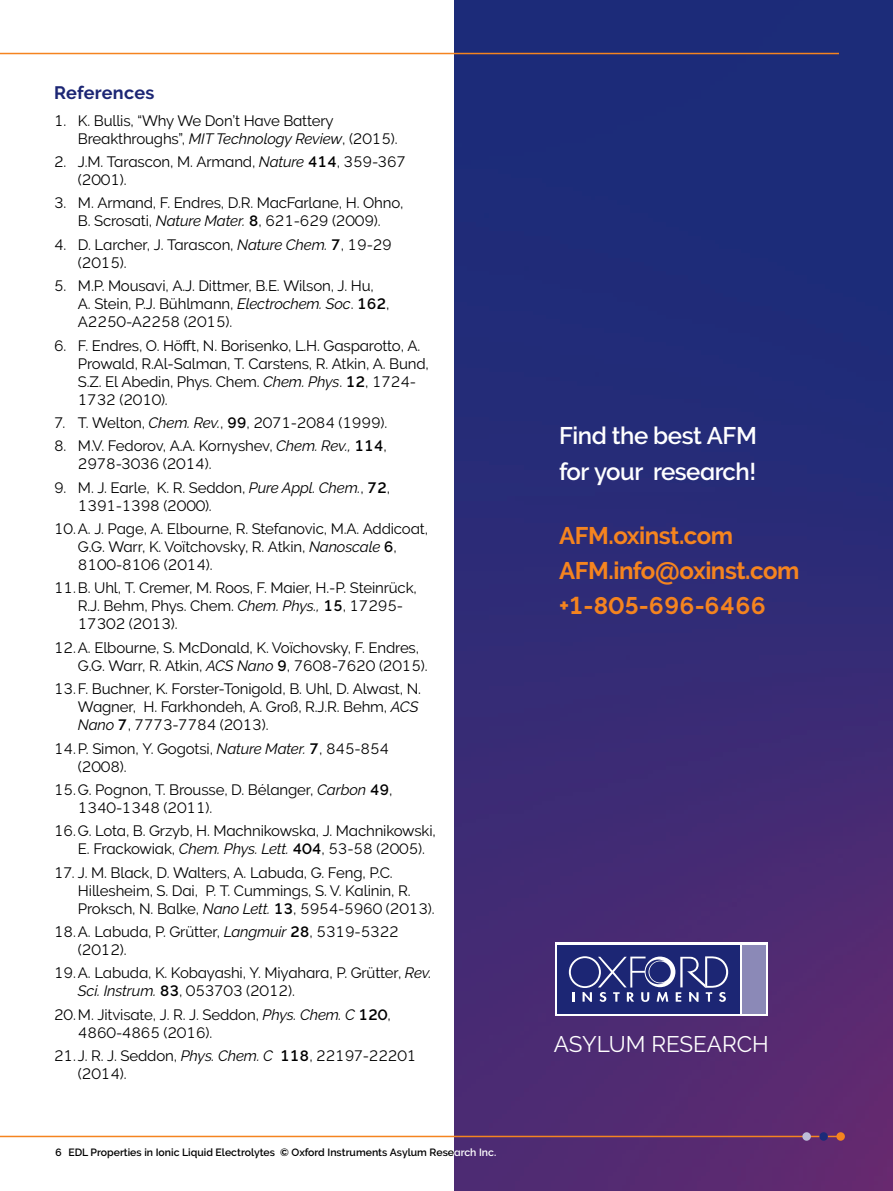
<style>
.page{position:relative;width:893px;height:1191px;background:#fff}
.page>*{position:absolute;margin:0;border:0;box-sizing:border-box;transform-origin:0 0}
.t1{font:24px/35.2px "Oxford Raleway Bold";letter-spacing:-.02em;color:#f5841f}
.t2{font:700 24px/35.2px "Oxford Raleway Semi";letter-spacing:-.02em;color:#fff}
.t3{font:22.5px "Oxford Raleway Regular";color:#fff}
.t4{font:18px "Oxford Raleway Bold";letter-spacing:.015em;color:#1c2674}
.t5{font:15px/18px "Oxford Raleway Regular";letter-spacing:-.01em;color:#000}
.t6{font:700 10.5px "Oxford Raleway Semi";color:#000}
.s1{font-family:"Oxford Raleway Italic"}
.s2{font-family:"Oxford Raleway Semi";font-weight:700}
.s3{color:#fff}
</style>
<div class="page">
<img style="left:454px;top:0;width:439px;height:1191px">
<hr style="left:0;top:53px;width:839px;height:1px;background:#f5841f">
<hr style="left:0;top:1135px;width:841px;height:2px;background:#f5841f">
<div style="left:836px;top:1132px;width:9px;height:8px;background:#f5841f;border-radius:50%"></div>
<div style="left:819px;top:1132px;width:9px;height:8px;background:#1b2b79;border-radius:50%"></div>
<div style="left:802px;top:1132px;width:9px;height:8px;background:#bdbdd9;border-radius:50%"></div>
<div style="left:555px;top:942px;width:213px;height:73px;background:linear-gradient(to bottom,#fff,#fff)"></div>
<div style="left:557px;top:944px;width:183px;height:69px;background:#1c2674"></div>
<div style="left:742px;top:944px;width:24px;height:69px;background:#8b89b7"></div>
<svg style="left:569px;top:956px;width:159px;height:46px"></svg>
<p class="t4" style="left:54px;top:83px;width:102px">References</p>
<p class="t5" style="left:78px;top:111px;width:321px;text-indent:-24px">1. K. Bullis, “Why We Don’t Have Battery<br>Breakthroughs”, <span class="s1">MIT Technology Review</span>, (2015).</p>
<p class="t5" style="left:78px;top:153px;width:330px;text-indent:-24px">2. J.M. Tarascon, M. Armand, <span class="s1">Nature</span> <span class="s2">414</span>, 359-367 (2001).</p>
<p class="t5" style="left:54px;top:194px;width:351px;text-align:center">3. M. Armand, F. Endres, D.R. MacFarlane, H. Ohno,<br>B. Scrosati, <span class="s1">Nature Mater.</span> <span class="s2">8</span>, 621-629 (2009).</p>
<p class="t5" style="left:78px;top:235px;width:315px;text-indent:-24px">4. D. Larcher, J. Tarascon, <span class="s1">Nature Chem.</span> <span class="s2">7</span>, 19-29 (2015).</p>
<p class="t5" style="left:78px;top:277px;width:313px;text-indent:-24px">5. M.P. Mousavi, A.J. Dittmer, B.E. Wilson, J. Hu,<br>A. Stein, P.J. Bühlmann, <span class="s1">Electrochem. Soc</span>. <span class="s2">162</span>,<br>A2250-A2258 (2015).</p>
<p class="t5" style="left:78px;top:336px;width:352px;text-indent:-24px">6. F. Endres, O. Höfft, N. Borisenko, L.H. Gasparotto, A.<br>Prowald, R.Al-Salman, T. Carstens, R. Atkin, A. Bund, S.Z. El Abedin, Phys. Chem. <span class="s1">Chem. Phys</span>. <span class="s2">12</span>, 1724- 1732 (2010).</p>
<p class="t5" style="left:54px;top:414px;width:335px">7. T. Welton, <span class="s1">Chem. Rev.</span>, <span class="s2">99</span>, 2071-2084 (1999).</p>
<p class="t5" style="left:78px;top:437px;width:310px;text-indent:-24px">8. M.V. Fedorov, A.A. Kornyshev, <span class="s1">Chem. Rev.,</span> <span class="s2">114</span>,<br>2978-3036 (2014).</p>
<p class="t5" style="left:78px;top:478px;width:314px;text-indent:-24px">9. M. J. Earle, K. R. Seddon, <span class="s1">Pure Appl. Chem.</span>, <span class="s2">72</span>,<br>1391-1398 (2000).</p>
<p class="t5" style="left:78px;top:520px;width:352px;text-indent:-24px">10.A. J. Page, A. Elbourne, R. Stefanovic, M.A. Addicoat,<br>G.G. Warr, K. Voïtchovsky, R. Atkin, <span class="s1">Nanoscale</span> <span class="s2">6</span>,<br>8100-8106 (2014).</p>
<p class="t5" style="left:78px;top:579px;width:340px;text-indent:-24px">11.B. Uhl, T. Cremer, M. Roos, F. Maier, H.-P. Steinrück,<br>R.J. Behm, Phys. Chem. <span class="s1">Chem. Phys.,</span> <span class="s2">15</span>, 17295-<br>17302 (2013).</p>
<p class="t5" style="left:78px;top:638px;width:351px;text-indent:-24px">12.A. Elbourne, S. McDonald, K. Voïchovsky, F. Endres,<br>G.G. Warr, R. Atkin, <span class="s1">ACS Nano</span> <span class="s2">9</span>, 7608-7620 (2015).</p>
<p class="t5" style="left:78px;top:680px;width:344px;text-indent:-24px">13.F. Buchner, K. Forster-Tonigold, B. Uhl, D. Alwast, N.<br>Wagner, H. Farkhondeh, A. Groß, R.J.R. Behm, <span class="s1">ACS<br>Nano</span> <span class="s2">7</span>, 7773-7784 (2013).</p>
<p class="t5" style="left:78px;top:739px;width:313px;text-indent:-24px">14.P. Simon, Y. Gogotsi, <span class="s1">Nature Mater.</span> <span class="s2">7</span>, 845-854 (2008).</p>
<p class="t5" style="left:78px;top:780px;width:316px;text-indent:-24px">15.G. Pognon, T. Brousse, D. Bélanger, <span class="s1">Carbon</span> <span class="s2">49</span>,<br>1340-1348 (2011).</p>
<p class="t5" style="left:78px;top:822px;width:359px;text-indent:-24px">16.G. Lota, B. Grzyb, H. Machnikowska, J. Machnikowski,<br>E. Frackowiak, <span class="s1">Chem. Phys. Lett.</span> <span class="s2">404</span>, 53-58 (2005).</p>
<p class="t5" style="left:78px;top:863px;width:358px;text-indent:-24px">17. J. M. Black, D. Walters, A. Labuda, G. Feng, P.C.<br>Hillesheim, S. Dai, P. T. Cummings, S. V. Kalinin, R.<br>Proksch, N. Balke, <span class="s1">Nano Lett.</span> <span class="s2">13</span>, 5954-5960 (2013).</p>
<p class="t5" style="left:78px;top:922px;width:322px;text-indent:-24px">18.A. Labuda, P. Grütter, <span class="s1">Langmuir</span> <span class="s2">28</span>, 5319-5322 (2012).</p>
<p class="t5" style="left:78px;top:964px;width:355px;text-indent:-24px">19.A. Labuda, K. Kobayashi, Y. Miyahara, P. Grütter, <span class="s1">Rev.<br>Sci. Instrum.</span> <span class="s2">83</span>, 053703 (2012).</p>
<p class="t5" style="left:78px;top:1005px;width:314px;text-indent:-24px">20.M. Jitvisate, J. R. J. Seddon, <span class="s1">Phys. Chem. C</span> <span class="s2">120</span>,<br>4860-4865 (2016).</p>
<p class="t5" style="left:78px;top:1046px;width:340px;text-indent:-24px">21. J. R. J. Seddon, <span class="s1">Phys. Chem. C</span> <span class="s2">118</span>, 22197-22201 (2014).</p>
<p class="t6" style="left:55px;top:1145px;width:443px">6 EDL Properties in Ionic Liquid Electrolytes © Oxford Instruments Asylum Rese<span class="s3">arch Inc.</span></p>
<h1 class="t2" style="left:559px;top:418px;width:199px">Find the best AFM for your research!</h1>
<h1 class="t1" style="left:559px;top:517px;width:242px">AFM.oxinst.com<br>AFM.info@oxinst.com +1-805-696-6466</h1>
<h2 class="t3" style="left:554px;top:1031px;width:216px">ASYLUM RESEARCH</h2>
</div>
